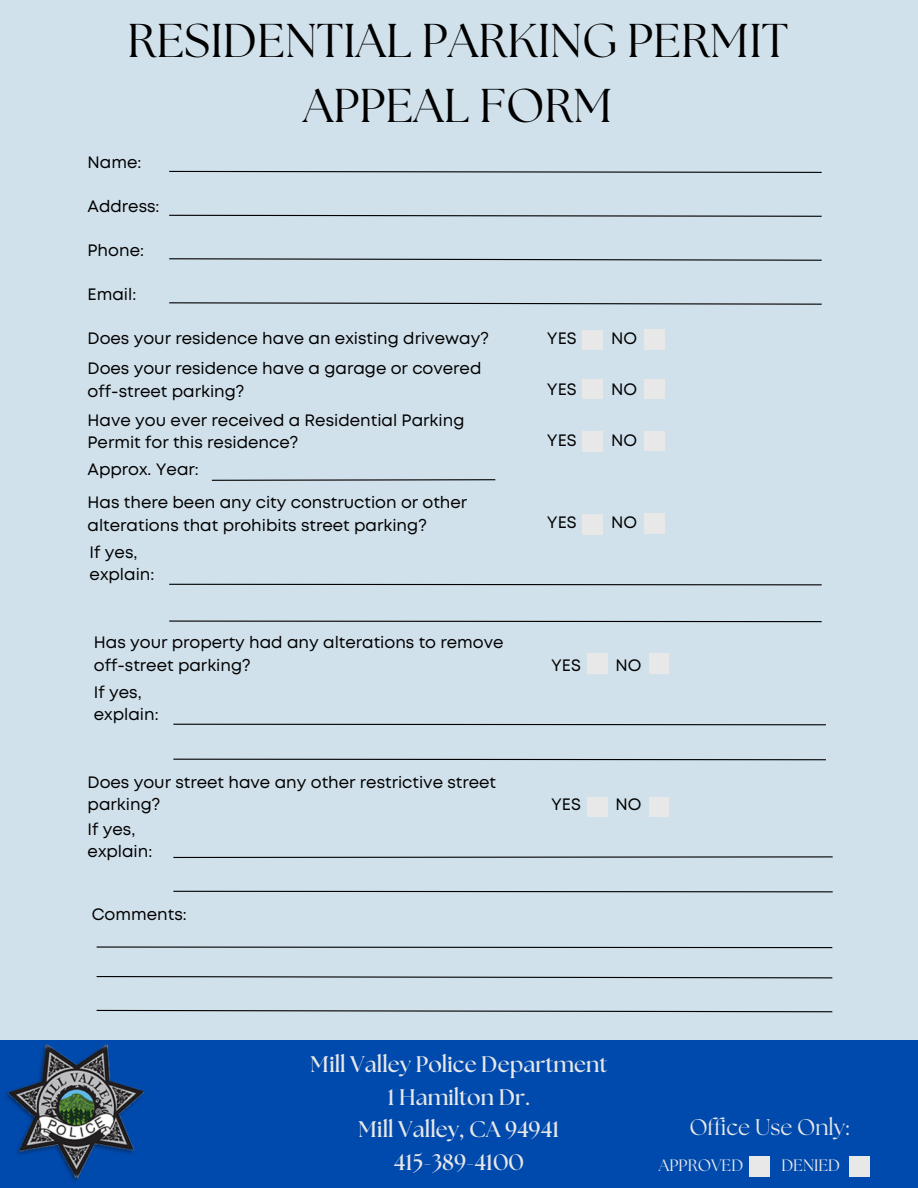
<style>
.page{position:relative;width:918px;height:1188px;background:#d1e1eb}
.page>*{position:absolute;margin:0;border:0;box-sizing:border-box;transform-origin:0 0}
.t1{font:47.4px/65.2px "The Seasons";color:#000;text-align:center}
.t2{font:700 22.5px/32.7px "The Seasons";color:#e8e8e8;text-align:center}
.t3{font:22.5px "The Seasons";color:#e8e8e8}
.t4{font:16.5px/22.5px "Mont";color:#000}
.t5{font:16.5px "The Seasons";color:#e8e8e8}
</style>
<div class="page">
<div style="left:0;top:1040px;width:918px;height:148px;background:#004aad"></div>
<svg style="left:169px;top:170px;width:653px;height:3px"></svg>
<svg style="left:169px;top:214px;width:653px;height:3px"></svg>
<svg style="left:169px;top:258px;width:653px;height:3px"></svg>
<div style="left:583px;top:330px;width:20px;height:20px;background:#e8e8e8"></div>
<div style="left:645px;top:329px;width:20px;height:20px;background:#e8e8e8"></div>
<svg style="left:211px;top:479px;width:285px;height:2px"></svg>
<div style="left:583px;top:379px;width:20px;height:20px;background:#e8e8e8"></div>
<div style="left:645px;top:379px;width:20px;height:20px;background:#e8e8e8"></div>
<svg style="left:169px;top:583px;width:653px;height:3px"></svg>
<div style="left:583px;top:431px;width:20px;height:20px;background:#e8e8e8"></div>
<div style="left:645px;top:431px;width:20px;height:20px;background:#e8e8e8"></div>
<div style="left:583px;top:514px;width:20px;height:20px;background:#e8e8e8"></div>
<div style="left:645px;top:513px;width:20px;height:20px;background:#e8e8e8"></div>
<svg style="left:169px;top:302px;width:653px;height:3px"></svg>
<img style="left:6px;top:1044px;width:139px;height:137px">
<div style="left:587px;top:797px;width:20px;height:20px;background:#e8e8e8"></div>
<div style="left:649px;top:797px;width:20px;height:20px;background:#e8e8e8"></div>
<svg style="left:173px;top:856px;width:660px;height:2px"></svg>
<svg style="left:96px;top:946px;width:737px;height:3px"></svg>
<svg style="left:96px;top:976px;width:737px;height:3px"></svg>
<svg style="left:96px;top:1009px;width:737px;height:4px"></svg>
<div style="left:749px;top:1156px;width:20px;height:20px;background:#e8e8e8"></div>
<div style="left:849px;top:1156px;width:20px;height:20px;background:#e8e8e8"></div>
<div style="left:587px;top:654px;width:20px;height:20px;background:#e8e8e8"></div>
<div style="left:649px;top:654px;width:20px;height:20px;background:#e8e8e8"></div>
<svg style="left:173px;top:723px;width:653px;height:3px"></svg>
<svg style="left:173px;top:890px;width:660px;height:3px"></svg>
<svg style="left:173px;top:758px;width:653px;height:3px"></svg>
<svg style="left:169px;top:620px;width:653px;height:3px"></svg>
<h1 class="t1" style="left:127px;top:11px;width:663px">RESIDENTIAL PARKING PERMIT<br>APPEAL FORM</h1>
<p class="t4" style="left:88px;top:152px;width:55px">Name:</p>
<p class="t4" style="left:88px;top:196px;width:73px">Address:</p>
<p class="t4" style="left:88px;top:240px;width:58px">Phone:</p>
<p class="t4" style="left:88px;top:284px;width:50px">Email:</p>
<p class="t4" style="left:88px;top:329px;width:403px">Does your residence have an existing driveway?</p>
<p class="t4" style="left:88px;top:358px;width:395px">Does your residence have a garage or covered off-street parking?</p>
<p class="t4" style="left:88px;top:410px;width:378px">Have you ever received a Residential Parking<br>Permit for this residence?</p>
<p class="t4" style="left:88px;top:459px;width:113px">Approx. Year:</p>
<p class="t4" style="left:88px;top:492px;width:381px">Has there been any city construction or other alterations that prohibits street parking?</p>
<p class="t4" style="left:90px;top:542px;width:66px">If yes, explain:</p>
<p class="t4" style="left:94px;top:632px;width:411px">Has your property had any alterations to remove off-street parking?</p>
<p class="t4" style="left:94px;top:682px;width:66px">If yes, explain:</p>
<p class="t4" style="left:88px;top:772px;width:410px">Does your street have any other restrictive street parking?</p>
<p class="t4" style="left:88px;top:819px;width:66px">If yes, explain:</p>
<p class="t4" style="left:92px;top:905px;width:96px">Comments:</p>
<p class="t4" style="left:547px;top:329px;width:31px">YES</p>
<p class="t4" style="left:611px;top:329px;width:28px">NO</p>
<p class="t4" style="left:547px;top:379px;width:31px">YES</p>
<p class="t4" style="left:611px;top:379px;width:28px">NO</p>
<p class="t4" style="left:547px;top:430px;width:31px">YES</p>
<p class="t4" style="left:611px;top:430px;width:28px">NO</p>
<p class="t4" style="left:547px;top:513px;width:31px">YES</p>
<p class="t4" style="left:611px;top:513px;width:28px">NO</p>
<p class="t4" style="left:551px;top:655px;width:31px">YES</p>
<p class="t4" style="left:615px;top:655px;width:28px">NO</p>
<p class="t4" style="left:551px;top:795px;width:31px">YES</p>
<p class="t4" style="left:615px;top:795px;width:28px">NO</p>
<h2 class="t2" style="left:311px;top:1049px;width:298px">Mill Valley Police Department<br>1 Hamilton Dr.<br>Mill Valley, CA 94941<br>415-389-4100</h2>
<h2 class="t3" style="left:689px;top:1117px;width:161px">Office Use Only:</h2>
<p class="t5" style="left:659px;top:1158px;width:86px">APPROVED</p>
<p class="t5" style="left:781px;top:1158px;width:60px">DENIED</p>
</div>
